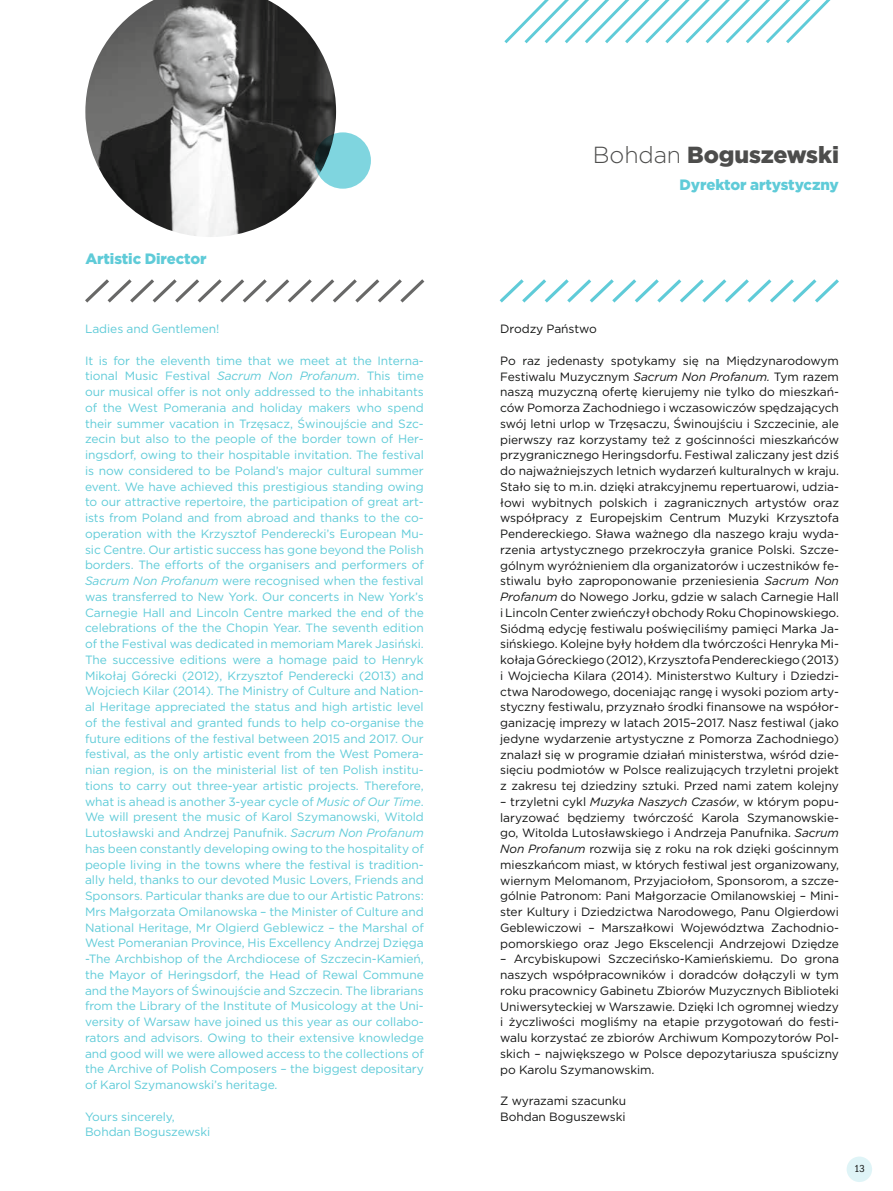
<style>
.page{position:relative;width:893px;height:1191px;background:#fff}
.page>*{position:absolute;margin:0;border:0;box-sizing:border-box;transform-origin:0 0}
.t1{font:900 23.25px "Gotham";letter-spacing:-.005em;color:#4d4d4c}
.t2{font:900 15px "Gotham";letter-spacing:-.005em;color:#5fcbd8}
.t3{font:12px/15.8px "Gotham";letter-spacing:-.005em;color:#5fcbd8;text-align:justify}
.t4{font:12px/15.8px "Gotham";letter-spacing:-.005em;color:#131413;text-align:justify}
.t5{font:10.5px "Franklin Gothic URW Con Boo";color:#131413}
.s1{font-style:italic}
.s2{font-weight:300}
</style>
<div class="page">
<div style="left:847px;top:1156px;width:25px;height:26px;background:#dff4f7;border-radius:50%"></div>
<svg style="left:504px;top:0;width:327px;height:44px"></svg>
<img style="left:85px;top:0;width:251px;height:237px">
<svg style="left:499px;top:279px;width:340px;height:24px"></svg>
<svg style="left:85px;top:279px;width:340px;height:24px"></svg>
<svg style="left:315px;top:132px;width:56px;height:57px;background:#71bcc4"></svg>
<p class="t2" style="left:85px;top:248px;width:123px">Artistic Director</p>
<p class="t3" style="left:85px;top:321px;width:136px">Ladies and Gentlemen!</p>
<p class="t3" style="left:85px;top:352px;width:340px">It is for the eleventh time that we meet at the Interna&shy;tional Music Festival <span class="s1">Sacrum Non Profanum</span>. This time our musical offer is not only addressed to the inhabitants of the West Pomerania and holiday makers who spend their summer vacation in Trzęsacz, Świnoujście and Szc&shy;zecin but also to the people of the border town of Her&shy;ingsdorf, owing to their hospitable invitation. The festival is now considered to be Poland’s major cultural summer event. We have achieved this prestigious standing owing to our attractive repertoire, the participation of great art&shy;ists from Poland and from abroad and thanks to the co&shy;operation with the Krzysztof Penderecki’s European Mu&shy;sic Centre. Our artistic success has gone beyond the Polish borders. The efforts of the organisers and performers of <span class="s1">Sacrum Non Profanum</span> were recognised when the festival was transferred to New York. Our concerts in New York’s Carnegie Hall and Lincoln Centre marked the end of the celebrations of the the Chopin Year. The seventh edition of the Festival was dedicated in memoriam Marek Jasiński.<br>The successive editions were a homage paid to Henryk Mikołaj Górecki (2012), Krzysztof Penderecki (2013) and Wojciech Kilar (2014). The Ministry of Culture and Nation&shy;al Heritage appreciated the status and high artistic level of the festival and granted funds to help co-organise the future editions of the festival between 2015 and 2017. Our festival, as the only artistic event from the West Pomera&shy;nian region, is on the ministerial list of ten Polish institu&shy;tions to carry out three-year artistic projects. Therefore, what is ahead is another 3-year cycle of <span class="s1">Music of Our Time</span>.<br>We will present the music of Karol Szymanowski, Witold Lutosławski and Andrzej Panufnik. <span class="s1">Sacrum Non Profanum </span>has been constantly developing owing to the hospitality of people living in the towns where the festival is tradition&shy;ally held, thanks to our devoted Music Lovers, Friends and Sponsors. Particular thanks are due to our Artistic Patrons:<br>Mrs Małgorzata Omilanowska – the Minister of Culture and National Heritage, Mr Olgierd Geblewicz – the Marshal of West Pomeranian Province, His Excellency Andrzej Dzięga -The Archbishop of the Archdiocese of Szczecin-Kamień, the Mayor of Heringsdorf, the Head of Rewal Commune and the Mayors of Świnoujście and Szczecin. The librarians from the Library of the Institute of Musicology at the Uni&shy;versity of Warsaw have joined us this year as our collabo&shy;rators and advisors. Owing to their extensive knowledge and good will we were allowed access to the collections of the Archive of Polish Composers – the biggest depositary of Karol Szymanowski’s heritage.</p>
<p class="t3" style="left:85px;top:1108px;width:127px">Yours sincerely,<br>Bohdan Boguszewski</p>
<h1 class="t1" style="left:593px;top:139px;width:248px"><span class="s2">Bohdan</span> Boguszewski</h1>
<p class="t2" style="left:680px;top:174px;width:161px">Dyrektor artystyczny</p>
<p class="t4" style="left:500px;top:321px;width:98px">Drodzy Państwo</p>
<p class="t4" style="left:500px;top:352px;width:340px">Po raz jedenasty spotykamy się na Międzynarodowym Festiwalu Muzycznym <span class="s1">Sacrum Non Profanum.</span> Tym razem naszą muzyczną ofertę kierujemy nie tylko do mieszkań&shy;ców Pomorza Zachodniego i wczasowiczów spędzających swój letni urlop w Trzęsaczu, Świnoujściu i Szczecinie, ale pierwszy raz korzystamy też z gościnności mieszkańców przygranicznego Heringsdorfu. Festiwal zaliczany jest dziś do najważniejszych letnich wydarzeń kulturalnych w kraju.<br>Stało się to m.in. dzięki atrakcyjnemu repertuarowi, udzia&shy;łowi wybitnych polskich i zagranicznych artystów oraz współpracy z Europejskim Centrum Muzyki Krzysztofa Pendereckiego. Sława ważnego dla naszego kraju wyda&shy;rzenia artystycznego przekroczyła granice Polski. Szcze&shy;gólnym wyróżnieniem dla organizatorów i uczestników fe&shy;stiwalu było zaproponowanie przeniesienia <span class="s1">Sacrum Non Profanum</span> do Nowego Jorku, gdzie w salach Carnegie Hall i Lincoln Center zwieńczył obchody Roku Chopinowskiego.<br>Siódmą edycję festiwalu poświęciliśmy pamięci Marka Ja&shy;sińskiego. Kolejne były hołdem dla twórczości Henryka Mi&shy;kołaja Góreckiego (2012), Krzysztofa Pendereckiego (2013) i Wojciecha Kilara (2014). Ministerstwo Kultury i Dziedzi&shy;ctwa Narodowego, doceniając rangę i wysoki poziom arty&shy;styczny festiwalu, przyznało środki finansowe na współor&shy;ganizację imprezy w latach 2015–2017. Nasz festiwal (jako jedyne wydarzenie artystyczne z Pomorza Zachodniego) znalazł się w programie działań ministerstwa, wśród dzie&shy;sięciu podmiotów w Polsce realizujących trzyletni projekt z zakresu tej dziedziny sztuki. Przed nami zatem kolejny</p>
<p class="t4" style="left:500px;top:793px;width:340px">– trzyletni cykl <span class="s1">Muzyka Naszych Czasów</span>, w którym popu&shy;laryzować będziemy twórczość Karola Szymanowskie&shy;go, Witolda Lutosławskiego i Andrzeja Panufnika. <span class="s1">Sacrum Non Profanum</span> rozwija się z roku na rok dzięki gościnnym mieszkańcom miast, w których festiwal jest organizowany, wiernym Melomanom, Przyjaciołom, Sponsorom, a szcze&shy;gólnie Patronom: Pani Małgorzacie Omilanowskiej – Mini&shy;ster Kultury i Dziedzictwa Narodowego, Panu Olgierdowi Geblewiczowi – Marszałkowi Województwa Zachodnio&shy;pomorskiego oraz Jego Ekscelencji Andrzejowi Dziędze</p>
<p class="t4" style="left:500px;top:951px;width:340px">– Arcybiskupowi Szczecińsko-Kamieńskiemu. Do grona naszych współpracowników i doradców dołączyli w tym roku pracownicy Gabinetu Zbiorów Muzycznych Biblioteki Uniwersyteckiej w Warszawie. Dzięki Ich ogromnej wiedzy i życzliwości mogliśmy na etapie przygotowań do festi&shy;walu korzystać ze zbiorów Archiwum Kompozytorów Pol&shy;skich – największego w Polsce depozytariusza spuścizny po Karolu Szymanowskim.</p>
<p class="t4" style="left:500px;top:1092px;width:127px">Z wyrazami szacunku<br>Bohdan Boguszewski</p>
<p class="t5" style="left:854px;top:1162px;width:12px">13</p>
</div>
